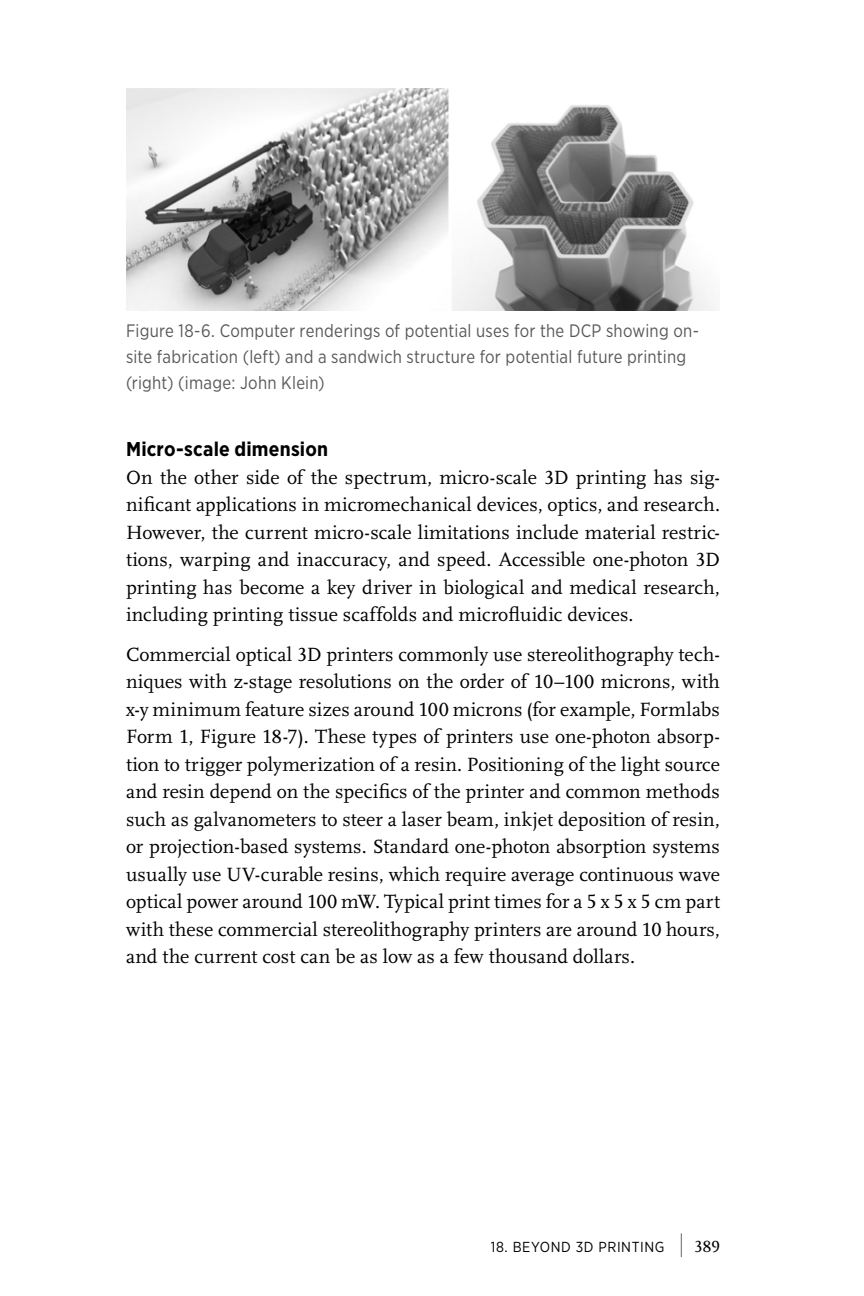
<style>
.page{position:relative;width:864px;height:1296px;background:#fff}
.page>*{position:absolute;margin:0;border:0;box-sizing:border-box;transform-origin:0 0}
.t1{font:20px/27.6px "Scala";letter-spacing:.005em;color:#000;text-align:justify}
.t2{font:700 20px "Gotham Narrow";letter-spacing:.01em;color:#000}
.t3{font:18px/26px "Gotham Narrow";letter-spacing:.015em;color:#58595b;scale:.95 1}
.t4{font:14.4px "Gotham Narrow";letter-spacing:.04em;color:#000}
.s1{font-family:"Scala LF"}
.s2{font-size:26.2px}
.s3{font-family:"Scala LF";font-size:17px}
</style>
<div class="page">
<img style="left:126px;top:88px;width:591px;height:223px">
<p class="t3" style="left:126px;top:317px;width:605px">Figure 18-6. Computer renderings of potential uses for the DCP showing on&shy;site fabrication (left) and a sandwich structure for potential future printing (right) (image: John Klein)</p>
<p class="t2" style="left:126px;top:436px;width:204px">Micro-scale dimension</p>
<p class="t1" style="left:126px;top:464px;width:596px">On the other side of the spectrum, micro-scale <span class="s1">3</span>D printing has sig&shy;nificant applications in micromechanical devices, optics, and research.<br>However, the current micro-scale limitations include material restric&shy;tions, warping and inaccuracy, and speed. Accessible one-photon <span class="s1">3</span>D printing has become a key driver in biological and medical research, including printing tissue scaffolds and microfluidic devices.</p>
<p class="t1" style="left:126px;top:641px;width:596px">Commercial optical <span class="s1">3</span>D printers commonly use stereolithography tech&shy;niques with z-stage resolutions on the order of <span class="s1">10</span>–<span class="s1">100</span> microns, with x-y minimum feature sizes around <span class="s1">100</span> microns (for example, Formlabs Form <span class="s1">1</span>, Figure <span class="s1">18</span>-<span class="s1">7</span>). These types of printers use one-photon absorp&shy;tion to trigger polymerization of a resin. Positioning of the light source and resin depend on the specifics of the printer and common methods such as galvanometers to steer a laser beam, inkjet deposition of resin, or projection-based systems. Standard one-photon absorption systems usually use UV-curable resins, which require average continuous wave optical power around <span class="s1">100</span> mW. Typical print times for a <span class="s1">5</span> x <span class="s1">5</span> x <span class="s1">5</span> cm part with these commercial stereolithography printers are around <span class="s1">10</span> hours, and the current cost can be as low as a few thousand dollars.</p>
<p class="t4" style="left:491px;top:1238px;width:231px">18. BEYOND 3D PRINTING <span class="s2">|</span> <span class="s3">389</span></p>
</div>
